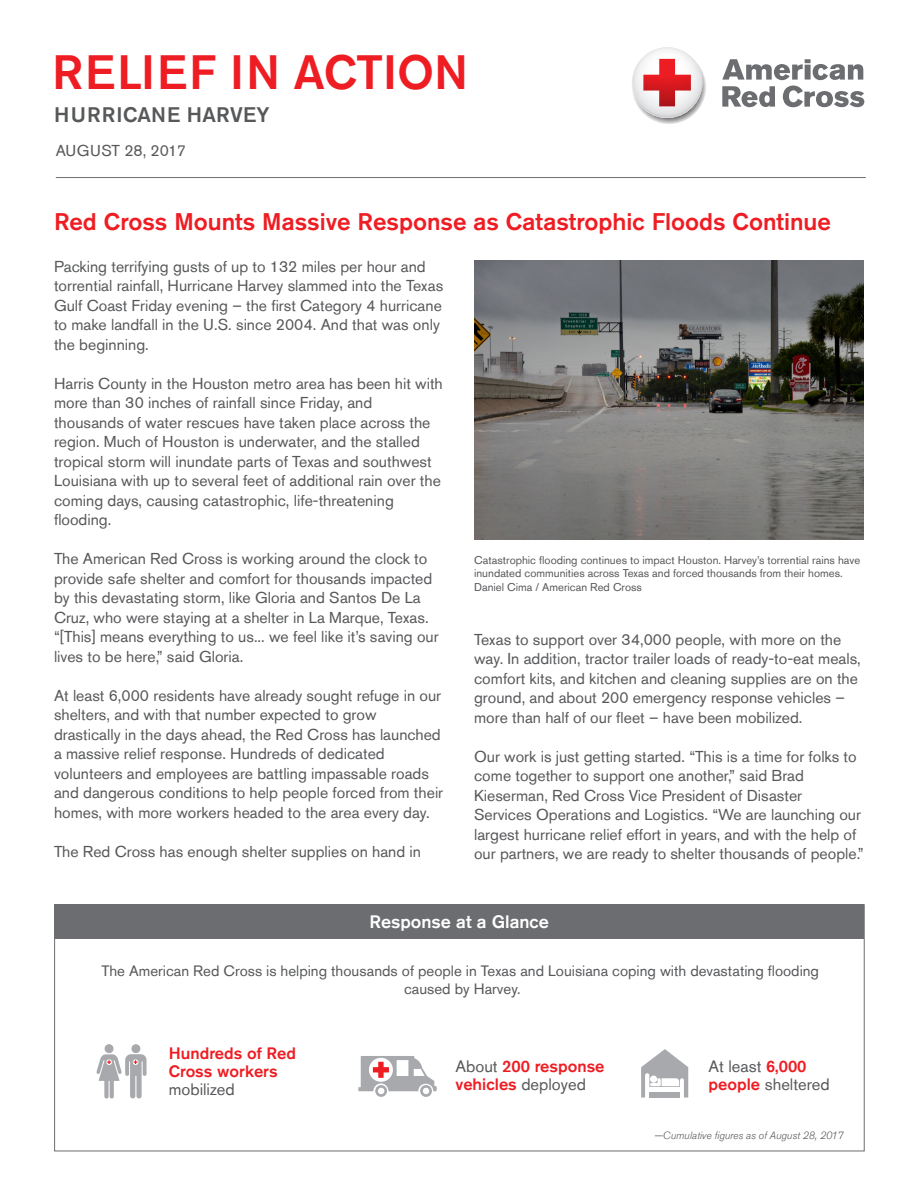
<style>
.page{position:relative;width:918px;height:1188px;background:#fff}
.page>*{position:absolute;margin:0;border:0;box-sizing:border-box;transform-origin:0 0}
.Relief_in_Action_Tit{font:500 48px "Akzidenz Grotesk Std";color:#ee1d23}
.Heading{font:500 24px "Akzidenz Grotesk Std";color:#ee1d23}
.Name_of_Disaster_Sub{font:500 21px "Akzidenz Grotesk Std";letter-spacing:.015em;color:#57585a}
.Response_at_a_Glance{font:500 18px "Akzidenz Grotesk Std";color:#fff}
.Body_Text{font:500 16.5px/18px "Akzidenz Grotesk Std";color:#ee1d23}
.Body_Text-2{font:16.5px/18px "Akzidenz Grotesk Std";color:#57585a}
.Body_Text-3{font:15.75px/19.5px "Akzidenz Grotesk Std";color:#57585a}
.Body_Text-4{font:15px/18px "Akzidenz Grotesk Std";color:#57585a;text-align:center}
.Caption_Photo_Credit{font:11.25px/13.5px "Akzidenz Grotesk Std";color:#57585a}
.Stat_Date{font:italic 300 10.5px "Akzidenz Grotesk Std";color:#57585a}
.s1{font-weight:400;color:#57585a}
.s2{font-weight:500;color:#ee1d23}
</style>
<div class="page">
<svg style="left:632px;top:47px;width:74px;height:77px"></svg>
<svg style="left:722px;top:59px;width:141px;height:21px"></svg>
<svg style="left:722px;top:86px;width:53px;height:21px"></svg>
<svg style="left:783px;top:86px;width:81px;height:21px"></svg>
<img style="left:474px;top:260px;width:389px;height:280px">
<hr style="left:56px;top:177px;width:810px;height:1px;background:#6c6d70">
<svg style="left:54px;top:904px;width:811px;height:247px"></svg>
<svg style="left:641px;top:1049px;width:47px;height:49px"></svg>
<svg style="left:96px;top:1044px;width:51px;height:54px"></svg>
<svg style="left:358px;top:1056px;width:79px;height:41px"></svg>
<p class="Relief_in_Action_Tit" style="left:52px;top:43px;width:417px">RELIEF IN ACTION</p>
<p class="Name_of_Disaster_Sub" style="left:54px;top:102px;width:217px">HURRICANE HARVEY</p>
<p class="Body_Text-3" style="left:56px;top:140px;width:132px">AUGUST 28, 2017</p>
<p class="Heading" style="left:54px;top:207px;width:779px">Red Cross Mounts Massive Response as Catastrophic Floods Continue</p>
<p class="Body_Text-3" style="left:54px;top:257px;width:391px">Packing terrifying gusts of up to 132 miles per hour and torrential rainfall, Hurricane Harvey slammed into the Texas Gulf Coast Friday evening – the first Category 4 hurricane to make landfall in the U.S. since 2004. And that was only the beginning.</p>
<p class="Body_Text-3" style="left:54px;top:374px;width:390px">Harris County in the Houston metro area has been hit with more than 30 inches of rainfall since Friday, and thousands of water rescues have taken place across the region. Much of Houston is underwater, and the stalled tropical storm will inundate parts of Texas and southwest Louisiana with up to several feet of additional rain over the coming days, causing catastrophic, life-threatening flooding.</p>
<p class="Body_Text-3" style="left:54px;top:549px;width:386px">The American Red Cross is working around the clock to provide safe shelter and comfort for thousands impacted by this devastating storm, like Gloria and Santos De La Cruz, who were staying at a shelter in La Marque, Texas. “[This] means everything to us... we feel like it’s saving our lives to be here,” said Gloria.</p>
<p class="Body_Text-3" style="left:54px;top:686px;width:391px">At least 6,000 residents have already sought refuge in our shelters, and with that number expected to grow drastically in the days ahead, the Red Cross has launched a massive relief response. Hundreds of dedicated volunteers and employees are battling impassable roads and dangerous conditions to help people forced from their homes, with more workers headed to the area every day.</p>
<p class="Body_Text-3" style="left:54px;top:842px;width:369px">The Red Cross has enough shelter supplies on hand in</p>
<p class="Caption_Photo_Credit" style="left:474px;top:553px;width:388px">Catastrophic flooding continues to impact Houston. Harvey’s torrential rains have inundated communities across Texas and forced thousands from their homes.<br>Daniel Cima / American Red Cross</p>
<p class="Body_Text-3" style="left:474px;top:629px;width:388px">Texas to support over 34,000 people, with more on the way. In addition, tractor trailer loads of ready-to-eat meals, comfort kits, and kitchen and cleaning supplies are on the ground, and about 200 emergency response vehicles – more than half of our fleet – have been mobilized.</p>
<p class="Body_Text-3" style="left:474px;top:746px;width:391px">Our work is just getting started. “This is a time for folks to come together to support one another,” said Brad Kieserman, Red Cross Vice President of Disaster Services Operations and Logistics. “We are launching our largest hurricane relief effort in years, and with the help of our partners, we are ready to shelter thousands of people.”</p>
<p class="Response_at_a_Glance" style="left:369px;top:911px;width:181px">Response at a Glance</p>
<p class="Body_Text-4" style="left:102px;top:962px;width:719px">The American Red Cross is helping thousands of people in Texas and Louisiana coping with devastating flooding caused by Harvey.</p>
<p class="Body_Text" style="left:169px;top:1044px;width:129px">Hundreds of Red<br>Cross workers <span class="s1">mobilized</span></p>
<p class="Body_Text" style="left:455px;top:1057px;width:151px"><span class="s1">About</span> 200 response vehicles <span class="s1">deployed</span></p>
<p class="Body_Text-2" style="left:709px;top:1057px;width:123px">At least <span class="s2">6,000 people</span> sheltered</p>
<p class="Stat_Date" style="left:654px;top:1129px;width:191px">—Cumulative figures as of August 28, 2017</p>
</div>
